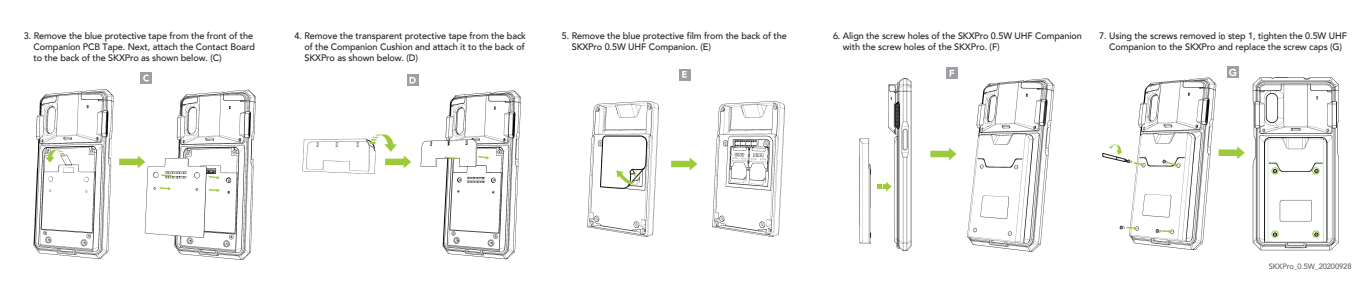
<style>
.page{position:relative;width:1369px;height:288px;background:#fff}
.page>*{position:absolute;margin:0;border:0;box-sizing:border-box;transform-origin:0 0}
.t1{font:700 9.88px "Arial";color:#fff;scale:1.08 1}
.t2{font:500 9.38px/10.9px "Avenir LT";letter-spacing:-.01em;color:#231f20}
.t3{font:500 7.75px "Avenir LT";letter-spacing:-.01em;color:#606160}
</style>
<div class="page">
<svg style="left:671px;top:158px;width:26px;height:12px"></svg>
<svg style="left:930px;top:148px;width:26px;height:12px"></svg>
<svg style="left:1218px;top:146px;width:26px;height:13px"></svg>
<img style="left:587px;top:101px;width:72px;height:136px">
<img style="left:712px;top:101px;width:73px;height:136px">
<svg style="left:600px;top:136px;width:46px;height:53px"></svg>
<img style="left:859px;top:78px;width:52px;height:173px">
<svg style="left:876px;top:182px;width:15px;height:9px"></svg>
<img style="left:967px;top:78px;width:86px;height:174px">
<img style="left:1119px;top:77px;width:96px;height:173px">
<svg style="left:1102px;top:144px;width:24px;height:18px"></svg>
<svg style="left:1133px;top:162px;width:10px;height:4px"></svg>
<svg style="left:1126px;top:226px;width:10px;height:4px"></svg>
<svg style="left:1161px;top:230px;width:10px;height:3px"></svg>
<svg style="left:1167px;top:162px;width:11px;height:5px"></svg>
<img style="left:1252px;top:77px;width:86px;height:174px">
<div style="left:1270px;top:230px;width:8px;height:8px;border:1px solid #9cc93b;border-radius:50%"></div>
<div style="left:1311px;top:230px;width:8px;height:8px;border:1px solid #9cc93b;border-radius:50%"></div>
<div style="left:1270px;top:167px;width:8px;height:8px;border:1px solid #9cc93b;border-radius:50%"></div>
<div style="left:1311px;top:167px;width:8px;height:8px;border:1px solid #9cc93b;border-radius:50%"></div>
<div style="left:141px;top:72px;width:11px;height:12px;background:#9d9fa2"></div>
<svg style="left:143px;top:75px;width:6px;height:7px"></svg>
<img style="left:33px;top:89px;width:81px;height:170px">
<svg style="left:45px;top:150px;width:20px;height:13px"></svg>
<img style="left:144px;top:89px;width:112px;height:171px">
<svg style="left:119px;top:155px;width:26px;height:13px"></svg>
<svg style="left:209px;top:176px;width:11px;height:3px"></svg>
<svg style="left:209px;top:189px;width:11px;height:3px"></svg>
<svg style="left:160px;top:187px;width:11px;height:3px"></svg>
<svg style="left:161px;top:174px;width:11px;height:4px"></svg>
<div style="left:678px;top:69px;width:12px;height:11px;background:#9d9fa2"></div>
<svg style="left:682px;top:71px;width:4px;height:7px"></svg>
<svg style="left:946px;top:68px;width:11px;height:11px"></svg>
<svg style="left:949px;top:70px;width:4px;height:6px"></svg>
<div style="left:1227px;top:66px;width:11px;height:12px;background:#9d9fa2"></div>
<img style="left:420px;top:90px;width:101px;height:170px">
<div style="left:407px;top:75px;width:11px;height:11px;background:#9d9fa2"></div>
<svg style="left:409px;top:77px;width:6px;height:7px"></svg>
<img style="left:302px;top:139px;width:73px;height:35px">
<svg style="left:366px;top:134px;width:45px;height:34px"></svg>
<svg style="left:478px;top:156px;width:11px;height:3px"></svg>
<svg style="left:444px;top:157px;width:11px;height:3px"></svg>
<p class="t2" style="left:34px;top:30px;width:223px;text-indent:-10px">3. Remove the blue protective tape from the front of the<br>Companion PCB Tape. Next, attach the Contact Board to the back of the SKXPro as shown below. (C)</p>
<p class="t2" style="left:304px;top:30px;width:223px;text-indent:-10px">4. Remove the transparent protective tape from the back of the Companion Cushion and attach it to the back of<br>SKXPro as shown below. (D)</p>
<p class="t2" style="left:571px;top:30px;width:217px;text-indent:-10px">5. Remove the blue protective film from the back of the<br>SKXPro 0.5W UHF Companion. (E)</p>
<p class="t2" style="left:842px;top:30px;width:241px;text-indent:-10px">6. Align the screw holes of the SKXPro 0.5W UHF Companion with the screw holes of the SKXPro. (F)</p>
<p class="t2" style="left:1098px;top:30px;width:249px;text-align:center">7. Using the screws removed in step 1, tighten the 0.5W UHF<br>Companion to the SKXPro and replace the screw caps (G)</p>
<p class="t1" style="left:1228px;top:65px;width:9px">G</p>
<p class="t3" style="left:1268px;top:262px;width:84px">SKXPro_0.5W_20200928</p>
</div>
